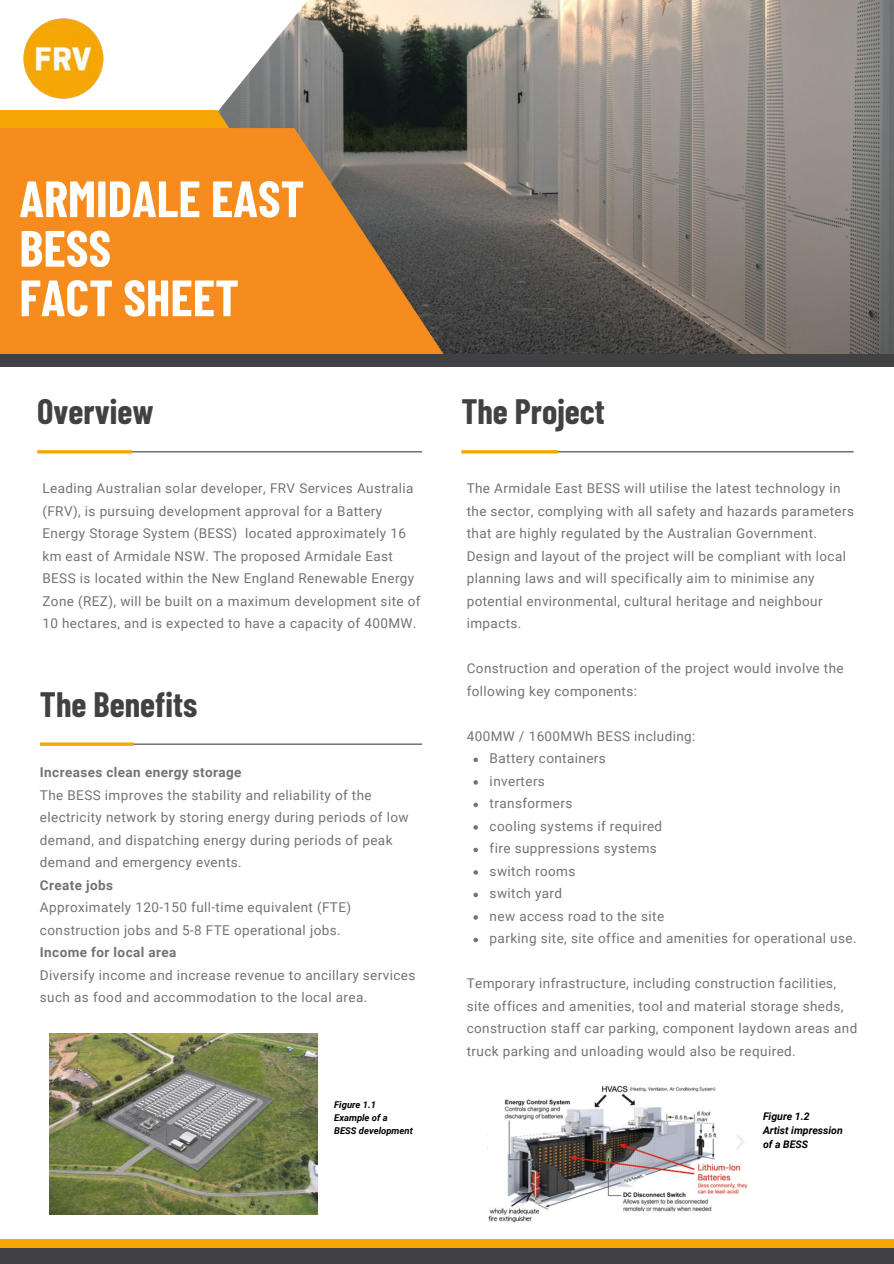
<style>
.page{position:relative;width:894px;height:1264px;background:#fff}
.page>*{position:absolute;margin:0;border:0;box-sizing:border-box;transform-origin:0 0}
.t1{font:700 51px/49.5px "Barlow Condensed";color:#fff}
.t2{font:700 34.5px "Barlow Condensed";color:#414042}
.t3{font:13.5px/22.5px "Roboto";letter-spacing:.03em;color:#737373}
.t4{font:italic 700 10.5px/14px "Roboto";color:#000}
.t5{font:italic 700 9.45px "Roboto";color:#000}
.s1{font-weight:700}
</style>
<div class="page">
<img style="left:219px;top:0;width:674px;height:354px">
<svg style="left:0;top:110px;width:255px;height:18px;background:#e5a112"></svg>
<svg style="left:0;top:128px;width:451px;height:226px;background:#d98127"></svg>
<div style="left:0;top:354px;width:893px;height:12px;background:#414042"></div>
<div style="left:0;top:1247px;width:893px;height:16px;background:#414042"></div>
<div style="left:0;top:1239px;width:893px;height:8px;background:#f6a704"></div>
<img style="left:23px;top:18px;width:81px;height:81px">
<hr style="left:39px;top:451px;width:383px;height:1px;background:#414042">
<hr style="left:37px;top:450px;width:95px;height:3px;background:#f6a704">
<hr style="left:42px;top:743px;width:380px;height:1px;background:#414042">
<hr style="left:40px;top:742px;width:94px;height:3px;background:#f6a704">
<hr style="left:463px;top:451px;width:390px;height:1px;background:#414042">
<hr style="left:461px;top:450px;width:96px;height:3px;background:#f6a704">
<svg style="left:473px;top:757px;width:5px;height:5px"></svg>
<svg style="left:473px;top:780px;width:5px;height:4px"></svg>
<svg style="left:473px;top:802px;width:5px;height:5px"></svg>
<svg style="left:473px;top:825px;width:5px;height:4px"></svg>
<svg style="left:473px;top:847px;width:5px;height:5px"></svg>
<svg style="left:473px;top:870px;width:5px;height:4px"></svg>
<svg style="left:473px;top:892px;width:5px;height:5px"></svg>
<svg style="left:473px;top:915px;width:5px;height:4px"></svg>
<svg style="left:473px;top:937px;width:5px;height:5px"></svg>
<img style="left:487px;top:1085px;width:260px;height:138px">
<img style="left:49px;top:1033px;width:268px;height:180px">
<p class="t1" style="left:19px;top:172px;width:286px">ARMIDALE EAST<br>BESS<br>FACT SHEET</p>
<h1 class="t2" style="left:37px;top:389px;width:118px">Overview</h1>
<h2 class="t3" style="left:42px;top:477px;width:379px">Leading Australian solar developer, FRV Services Australia (FRV), is pursuing development approval for a Battery Energy Storage System (BESS) located approximately 16 km east of Armidale NSW. The proposed Armidale East BESS is located within the New England Renewable Energy Zone (REZ), will be built on a maximum development site of 10 hectares, and is expected to have a capacity of 400MW.</h2>
<h2 class="t2" style="left:40px;top:683px;width:159px">The Benefits</h2>
<h3 class="t3" style="left:40px;top:761px;width:370px"><span class="s1">Increases clean energy storage<br></span>The BESS improves the stability and reliability of the electricity network by storing energy during periods of low demand, and dispatching energy during periods of peak demand and emergency events.<br><span class="s1">Create jobs<br></span>Approximately 120-150 full-time equivalent (FTE) construction jobs and 5-8 FTE operational jobs.<br><span class="s1">Income for local area</span></h3>
<h2 class="t3" style="left:40px;top:964px;width:377px">Diversify income and increase revenue to ancillary services such as food and accommodation to the local area.</h2>
<p class="t5" style="left:334px;top:1099px;width:43px">Figure 1.1</p>
<p class="t5" style="left:334px;top:1112px;width:55px">Example of a</p>
<p class="t5" style="left:334px;top:1124px;width:80px">BESS development</p>
<p class="t2" style="left:461px;top:389px;width:145px">The Project</p>
<h3 class="t3" style="left:466px;top:477px;width:389px">The Armidale East BESS will utilise the latest technology in the sector, complying with all safety and hazards parameters that are highly regulated by the Australian Government.<br>Design and layout of the project will be compliant with local planning laws and will specifically aim to minimise any potential environmental, cultural heritage and neighbour impacts.</h3>
<p class="t3" style="left:466px;top:657px;width:378px">Construction and operation of the project would involve the following key components:</p>
<p class="t3" style="left:466px;top:725px;width:230px">400MW / 1600MWh BESS including:</p>
<p class="t3" style="left:489px;top:747px;width:118px">Battery containers</p>
<p class="t3" style="left:489px;top:770px;width:57px">inverters</p>
<p class="t3" style="left:489px;top:792px;width:84px">transformers</p>
<h3 class="t3" style="left:489px;top:815px;width:174px">cooling systems if required</h3>
<h3 class="t3" style="left:489px;top:837px;width:169px">fire suppressions systems</h3>
<h3 class="t3" style="left:489px;top:860px;width:87px">switch rooms</h3>
<p class="t3" style="left:489px;top:882px;width:74px">switch yard</p>
<p class="t3" style="left:489px;top:905px;width:176px">new access road to the site</p>
<p class="t3" style="left:489px;top:927px;width:368px">parking site, site office and amenities for operational use.</p>
<p class="t3" style="left:466px;top:972px;width:392px">Temporary infrastructure, including construction facilities, site offices and amenities, tool and material storage sheds, construction staff car parking, component laydown areas and truck parking and unloading would also be required.</p>
<h4 class="t4" style="left:762px;top:1109px;width:81px">Figure 1.2<br>Artist impression of a BESS</h4>
</div>
